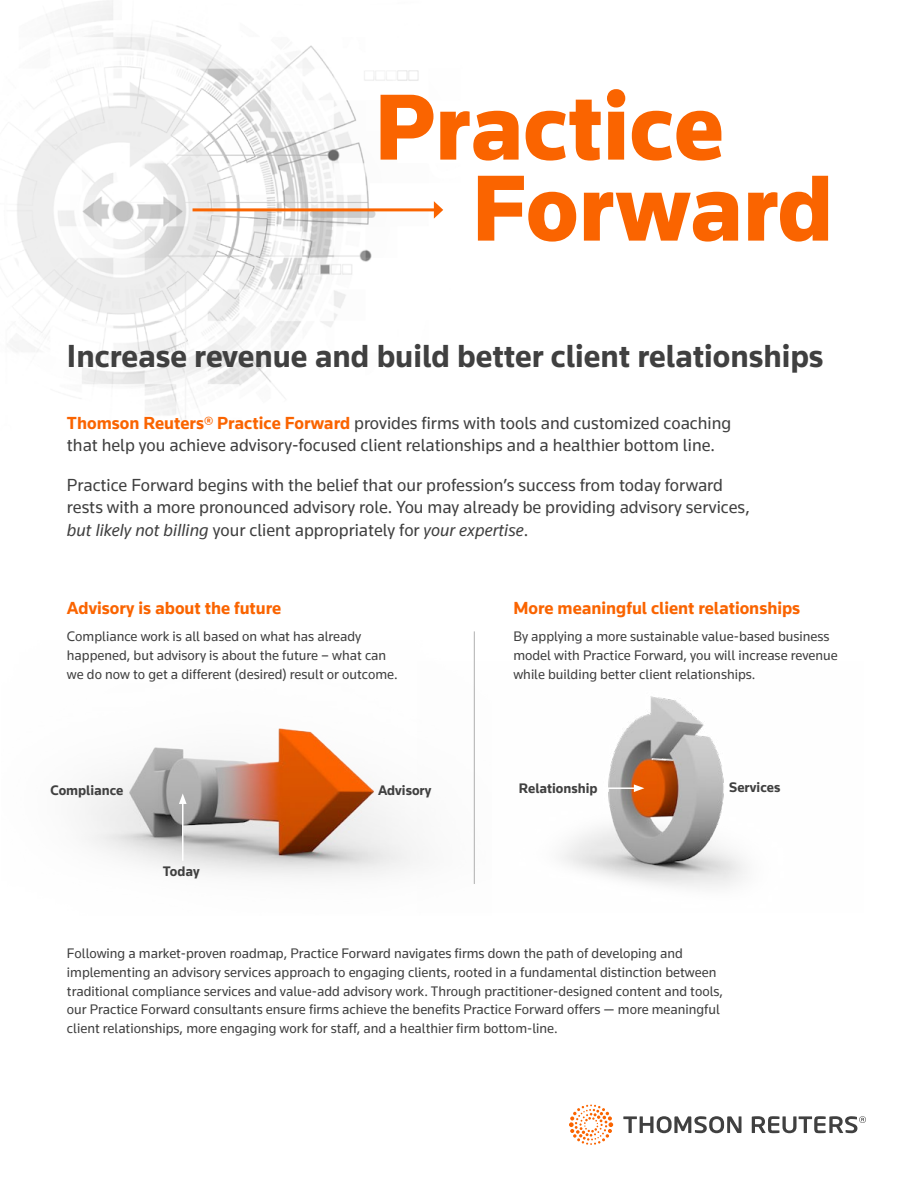
<style>
.page{position:relative;width:918px;height:1188px;background:#fff}
.page>*{position:absolute;margin:0;border:0;box-sizing:border-box;transform-origin:0 0}
.t1{font:900 97.35px/81px "Knowledge 2017";color:#fa6400}
.t2{font:700 32.85px "Knowledge 2017";color:#404040}
.t3{font:18px/22.5px "Knowledge 2017";color:#404040}
.t4{font:700 18px "Knowledge 2017";color:#fa6400}
.t5{font:14.25px/18.8px "Knowledge 2017";color:#404040}
.t6{font:700 14.25px "Knowledge 2017";color:#404040}
.s1{font-weight:700;color:#fa6400}
.s2{font-style:italic}
</style>
<div class="page">
<svg style="left:623px;top:1116px;width:243px;height:17px"></svg>
<svg style="left:569px;top:1105px;width:44px;height:40px"></svg>
<img style="left:12px;top:0;width:432px;height:421px">
<img style="left:561px;top:696px;width:185px;height:192px">
<hr style="left:595px;top:787px;width:41px;height:2px;background:#fff">
<svg style="left:634px;top:784px;width:10px;height:8px"></svg>
<img style="left:85px;top:640px;width:389px;height:244px">
<hr style="left:182px;top:802px;width:2px;height:59px;background:#fff">
<svg style="left:179px;top:793px;width:8px;height:11px"></svg>
<hr style="left:193px;top:208px;width:244px;height:3px;background:#fa6400">
<svg style="left:434px;top:201px;width:9px;height:18px"></svg>
<hr style="left:474px;top:631px;width:1px;height:253px;background:#afafaf">
<h1 class="t1" style="left:472px;top:85px;width:363px;text-indent:-97px">Practice<br>Forward</h1>
<h2 class="t2" style="left:67px;top:335px;width:758px">Increase revenue and build better client relationships</h2>
<p class="t3" style="left:67px;top:411px;width:666px"><span class="s1">Thomson Reuters® Practice Forward</span> provides firms with tools and customized coaching that help you achieve advisory-focused client relationships and a healthier bottom line.</p>
<p class="t3" style="left:67px;top:473px;width:684px">Practice Forward begins with the belief that our profession’s success from today forward rests with a more pronounced advisory role. You may already be providing advisory services, <span class="s2">but likely not billing</span> your client appropriately for <span class="s2">your expertise</span>.</p>
<p class="t4" style="left:67px;top:597px;width:216px">Advisory is about the future</p>
<p class="t5" style="left:67px;top:627px;width:332px">Compliance work is all based on what has already happened, but advisory is about the future – what can we do now to get a different (desired) result or outcome.</p>
<p class="t4" style="left:513px;top:597px;width:288px">More meaningful client relationships</p>
<p class="t5" style="left:513px;top:627px;width:326px">By applying a more sustainable value-based business model with Practice Forward, you will increase revenue while building better client relationships.</p>
<p class="t6" style="left:50px;top:782px;width:74px">Compliance</p>
<p class="t6" style="left:378px;top:782px;width:55px">Advisory</p>
<p class="t6" style="left:519px;top:779px;width:80px">Relationship</p>
<p class="t6" style="left:729px;top:779px;width:53px">Services</p>
<p class="t6" style="left:163px;top:862px;width:38px">Today</p>
<p class="t5" style="left:67px;top:944px;width:658px">Following a market-proven roadmap, Practice Forward navigates firms down the path of developing and implementing an advisory services approach to engaging clients, rooted in a fundamental distinction between traditional compliance services and value-add advisory work. Through practitioner-designed content and tools, our Practice Forward consultants ensure firms achieve the benefits Practice Forward offers — more meaningful client relationships, more engaging work for staff, and a healthier firm bottom-line.</p>
</div>
